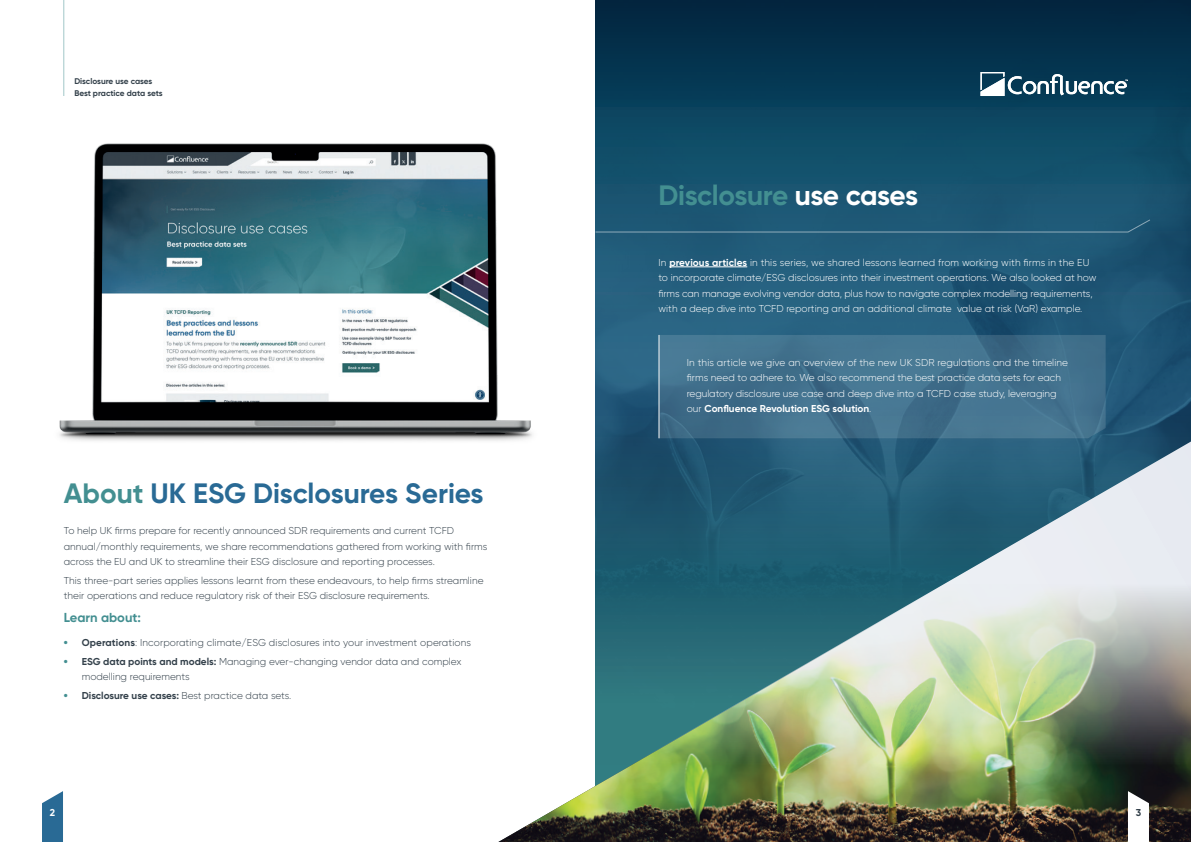
<style>
.page{position:relative;width:1191px;height:842px;background:#fff}
.page>*{position:absolute;margin:0;border:0;box-sizing:border-box;transform-origin:0 0}
.t1{font:700 28px "Gilroy";color:#296a95}
.t2{font:700 28px "Gilroy";letter-spacing:-.015em;color:#438f91}
.t3{font:700 13px "Gilroy";color:#438f91}
.t4{font:300 10px/15.5px "Gilroy";color:#34414b}
.t5{font:300 10px/15.5px "Gilroy";color:#fff}
.t6{font:700 10px "Gilroy";color:#fff}
.t7{font:700 10px "Gilroy";color:#34414b}
.t8{font:700 8.2px/12.5px "Gilroy";letter-spacing:-.01em;color:#34414b}
.s1{color:#438f91}
.s2{font-weight:900;color:#438f91}
.s3{font-weight:700}
.s4{color:#fff}
</style>
<div class="page">
<img style="left:595px;top:0;width:596px;height:437px">
<img style="left:59px;top:143px;width:473px;height:298px">
<img style="left:498px;top:823px;width:693px;height:19px">
<img style="left:530px;top:437px;width:661px;height:386px">
<svg style="left:595px;top:219px;width:556px;height:14px;background:#255e7a"></svg>
<svg style="left:659px;top:335px;width:446px;height:103px;background:#42718d"></svg>
<svg style="left:1128px;top:791px;width:21px;height:51px"></svg>
<svg style="left:42px;top:791px;width:21px;height:51px"></svg>
<hr style="left:669px;top:267px;width:78px;height:1px;background:#fff">
<hr style="left:63px;top:0;width:1px;height:96px;background:#438f91">
<svg style="left:980px;top:72px;width:148px;height:24px"></svg>
<hr style="left:658px;top:335px;width:1px;height:103px;background:#f2f4f5">
<p class="t8" style="left:74px;top:74px;width:90px">Disclosure use cases<br>Best practice data sets</p>
<h1 class="t1" style="left:64px;top:476px;width:421px"><span class="s1">About</span> UK ESG Disclosures Series</h1>
<p class="t4" style="left:64px;top:523px;width:425px">To help UK firms prepare for recently announced SDR requirements and current TCFD annual/monthly requirements, we share recommendations gathered from working with firms across the EU and UK to streamline their ESG disclosure and reporting processes.</p>
<p class="t4" style="left:64px;top:572px;width:421px">This three-part series applies lessons learnt from these endeavours, to help firms streamline their operations and reduce regulatory risk of their ESG disclosure requirements.</p>
<h2 class="t3" style="left:64px;top:610px;width:79px">Learn about:</h2>
<p class="t4" style="left:64px;top:635px;width:409px"><span class="s2">•</span> <span class="s3">Operations</span>: Incorporating climate/ESG disclosures into your investment operations</p>
<p class="t4" style="left:82px;top:653px;width:381px;text-indent:-18px"><span class="s2">•</span> <span class="s3">ESG data points and models:</span> Managing ever-changing vendor data and complex modelling requirements</p>
<p class="t4" style="left:64px;top:687px;width:229px"><span class="s2">•</span> <span class="s3">Disclosure use cases:</span> Best practice data sets.</p>
<h1 class="t2" style="left:658px;top:178px;width:261px">Disclosure <span class="s4">use cases</span></h1>
<p class="t5" style="left:658px;top:254px;width:439px">In <span class="s3">previous articles</span> in this series, we shared lessons learned from working with firms in the EU to incorporate climate/ESG disclosures into their investment operations. We also looked at how firms can manage evolving vendor data, plus how to navigate complex modelling requirements, with a deep dive into TCFD reporting and an additional climate value at risk (VaR) example.</p>
<p class="t5" style="left:687px;top:354px;width:382px">In this article we give an overview of the new UK SDR regulations and the timeline firms need to adhere to. We also recommend the best practice data sets for each regulatory disclosure use case and deep dive into a TCFD case study, leveraging our <span class="s3">Confluence Revolution ESG solution</span>.</p>
<p class="t6" style="left:50px;top:806px;width:7px">2</p>
<p class="t7" style="left:1135px;top:806px;width:7px">3</p>
</div>
